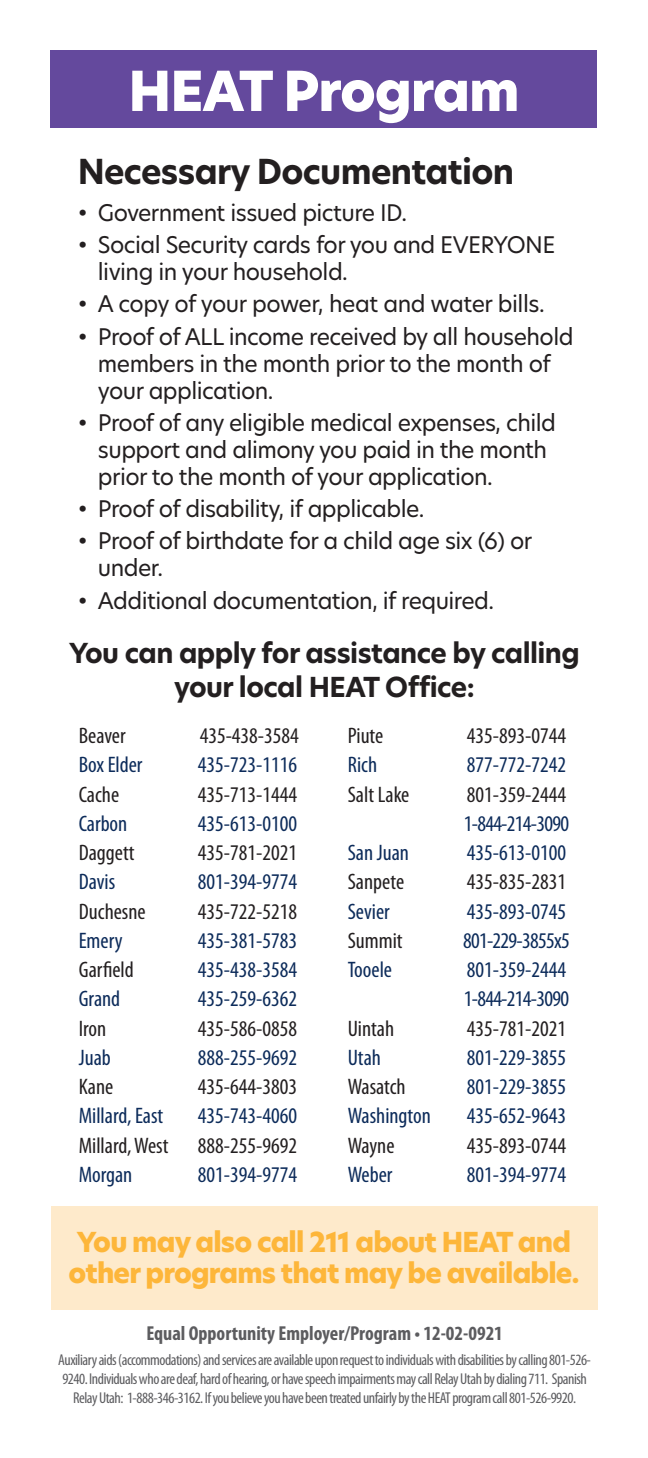
<style>
.page{position:relative;width:648px;height:1458px;background:#fff}
.page>*{position:absolute;margin:0;border:0;box-sizing:border-box;transform-origin:0 0}
.t1{font:800 54px "Hero New";letter-spacing:-.02em;color:#fff}
.t2{font:700 33.75px "Hero New";letter-spacing:-.02em;color:#231f20}
.t3{font:800 27px/31.5px "Hero New";letter-spacing:-.03em;color:#fdb63a;text-align:center}
.t4{font:700 27px/33.8px "Hero New";letter-spacing:-.02em;color:#231f20;text-align:center}
.t5{font:22.5px/27px "Hero New";letter-spacing:-.025em;color:#231f20}
.t6{font:condensed 22.5px "Myriad Pro";color:#0c2b5a}
.t7{font:condensed 22.5px "Myriad Pro";color:#231f20}
.t8{font:condensed 22.5px "Myriad Pro";letter-spacing:-.03em;color:#0c2b5a}
.t9{font:700 condensed 20.25px "Myriad Pro";color:#5c5c5f}
.t10{font:condensed 15.75px/18.9px "Myriad Pro";letter-spacing:-.03em;color:#5c5c5f;text-align:center}
</style>
<div class="page">
<div style="left:51px;top:51px;width:546px;height:77px;background:#64499d"></div>
<div style="left:51px;top:1206px;width:546px;height:104px;background:#feeacb"></div>
<p class="t1" style="left:128px;top:54px;width:393px">HEAT Program</p>
<p class="t2" style="left:78px;top:148px;width:438px">Necessary Documentation</p>
<p class="t5" style="left:78px;top:199px;width:331px">• Government issued picture ID.</p>
<p class="t5" style="left:98px;top:231px;width:459px;text-indent:-20px">• Social Security cards for you and EVERYONE living in your household.</p>
<p class="t5" style="left:78px;top:290px;width:469px">• A copy of your power, heat and water bills.</p>
<p class="t5" style="left:98px;top:322px;width:477px;text-indent:-20px">• Proof of ALL income received by all household members in the month prior to the month of your application.</p>
<p class="t5" style="left:98px;top:409px;width:460px;text-indent:-20px">• Proof of any eligible medical expenses, child support and alimony you paid in the month prior to the month of your application.</p>
<p class="t5" style="left:78px;top:495px;width:348px">• Proof of disability, if applicable.</p>
<p class="t5" style="left:98px;top:527px;width:436px;text-indent:-20px">• Proof of birthdate for a child age six (6) or under.</p>
<p class="t5" style="left:78px;top:586px;width:418px">• Additional documentation, if required.</p>
<p class="t4" style="left:69px;top:637px;width:512px">You can apply for assistance by calling your local HEAT Office:</p>
<p class="t7" style="left:79px;top:724px;width:48px">Beaver</p>
<p class="t7" style="left:200px;top:724px;width:101px">435-438-3584</p>
<p class="t6" style="left:79px;top:753px;width:65px">Box Elder</p>
<p class="t6" style="left:198px;top:753px;width:101px">435-723-1116</p>
<p class="t7" style="left:79px;top:782px;width:42px">Cache</p>
<p class="t7" style="left:198px;top:782px;width:101px">435-713-1444</p>
<p class="t6" style="left:79px;top:811px;width:50px">Carbon</p>
<p class="t6" style="left:198px;top:811px;width:101px">435-613-0100</p>
<p class="t7" style="left:79px;top:841px;width:57px">Daggett</p>
<p class="t7" style="left:198px;top:841px;width:101px">435-781-2021</p>
<p class="t6" style="left:79px;top:870px;width:38px">Davis</p>
<p class="t6" style="left:198px;top:870px;width:101px">801-394-9774</p>
<p class="t7" style="left:79px;top:899px;width:69px">Duchesne</p>
<p class="t7" style="left:198px;top:899px;width:101px">435-722-5218</p>
<p class="t6" style="left:79px;top:928px;width:45px">Emery</p>
<p class="t6" style="left:198px;top:928px;width:101px">435-381-5783</p>
<p class="t7" style="left:79px;top:958px;width:57px">Garfield</p>
<p class="t6" style="left:198px;top:958px;width:101px">435-438-3584</p>
<p class="t6" style="left:79px;top:987px;width:43px">Grand</p>
<p class="t6" style="left:198px;top:987px;width:101px">435-259-6362</p>
<p class="t7" style="left:79px;top:1016px;width:29px">Iron</p>
<p class="t7" style="left:198px;top:1016px;width:101px">435-586-0858</p>
<p class="t6" style="left:79px;top:1045px;width:34px">Juab</p>
<p class="t6" style="left:198px;top:1045px;width:101px">888-255-9692</p>
<p class="t7" style="left:79px;top:1075px;width:36px">Kane</p>
<p class="t7" style="left:198px;top:1075px;width:101px">435-644-3803</p>
<p class="t6" style="left:79px;top:1104px;width:86px">Millard, East</p>
<p class="t6" style="left:198px;top:1104px;width:101px">435-743-4060</p>
<p class="t7" style="left:79px;top:1133px;width:91px">Millard, West</p>
<p class="t7" style="left:198px;top:1133px;width:101px">888-255-9692</p>
<p class="t6" style="left:79px;top:1162px;width:55px">Morgan</p>
<p class="t6" style="left:198px;top:1162px;width:101px">801-394-9774</p>
<p class="t7" style="left:348px;top:724px;width:37px">Piute</p>
<p class="t7" style="left:467px;top:724px;width:101px">435-893-0744</p>
<p class="t6" style="left:348px;top:753px;width:31px">Rich</p>
<p class="t6" style="left:467px;top:753px;width:101px">877-772-7242</p>
<p class="t7" style="left:348px;top:782px;width:63px">Salt Lake</p>
<p class="t7" style="left:467px;top:782px;width:101px">801-359-2444</p>
<p class="t8" style="left:464px;top:811px;width:107px">1-844-214-3090</p>
<p class="t6" style="left:348px;top:841px;width:63px">San Juan</p>
<p class="t6" style="left:467px;top:841px;width:101px">435-613-0100</p>
<p class="t7" style="left:348px;top:870px;width:58px">Sanpete</p>
<p class="t7" style="left:467px;top:870px;width:101px">435-835-2831</p>
<p class="t6" style="left:348px;top:899px;width:44px">Sevier</p>
<p class="t6" style="left:467px;top:899px;width:101px">435-893-0745</p>
<p class="t7" style="left:348px;top:928px;width:56px">Summit</p>
<p class="t8" style="left:463px;top:928px;width:108px">801-229-3855x5</p>
<p class="t6" style="left:348px;top:958px;width:46px">Tooele</p>
<p class="t6" style="left:467px;top:958px;width:101px">801-359-2444</p>
<p class="t8" style="left:464px;top:987px;width:107px">1-844-214-3090</p>
<p class="t7" style="left:348px;top:1016px;width:48px">Uintah</p>
<p class="t7" style="left:467px;top:1016px;width:101px">435-781-2021</p>
<p class="t6" style="left:348px;top:1045px;width:35px">Utah</p>
<p class="t6" style="left:467px;top:1045px;width:101px">801-229-3855</p>
<p class="t7" style="left:348px;top:1075px;width:59px">Wasatch</p>
<p class="t6" style="left:467px;top:1075px;width:101px">801-229-3855</p>
<p class="t6" style="left:348px;top:1104px;width:85px">Washington</p>
<p class="t6" style="left:467px;top:1104px;width:101px">435-652-9643</p>
<p class="t7" style="left:348px;top:1133px;width:48px">Wayne</p>
<p class="t7" style="left:467px;top:1133px;width:101px">435-893-0744</p>
<p class="t6" style="left:348px;top:1162px;width:46px">Weber</p>
<p class="t6" style="left:467px;top:1162px;width:101px">801-394-9774</p>
<p class="t3" style="left:69px;top:1226px;width:512px">You may also call 211 about HEAT and other programs that may be available.</p>
<p class="t9" style="left:146px;top:1322px;width:358px">Equal Opportunity Employer/Program • 12-02-0921</p>
<p class="t10" style="left:58px;top:1351px;width:534px">Auxiliary aids (accommodations) and services are available upon request to individuals with disabilities by calling 801-526-<br>9240. Individuals who are deaf, hard of hearing, or have speech impairments may call Relay Utah by dialing 711. Spanish<br>Relay Utah: 1-888-346-3162. If you believe you have been treated unfairly by the HEAT program call 801-526-9920.</p>
</div>
